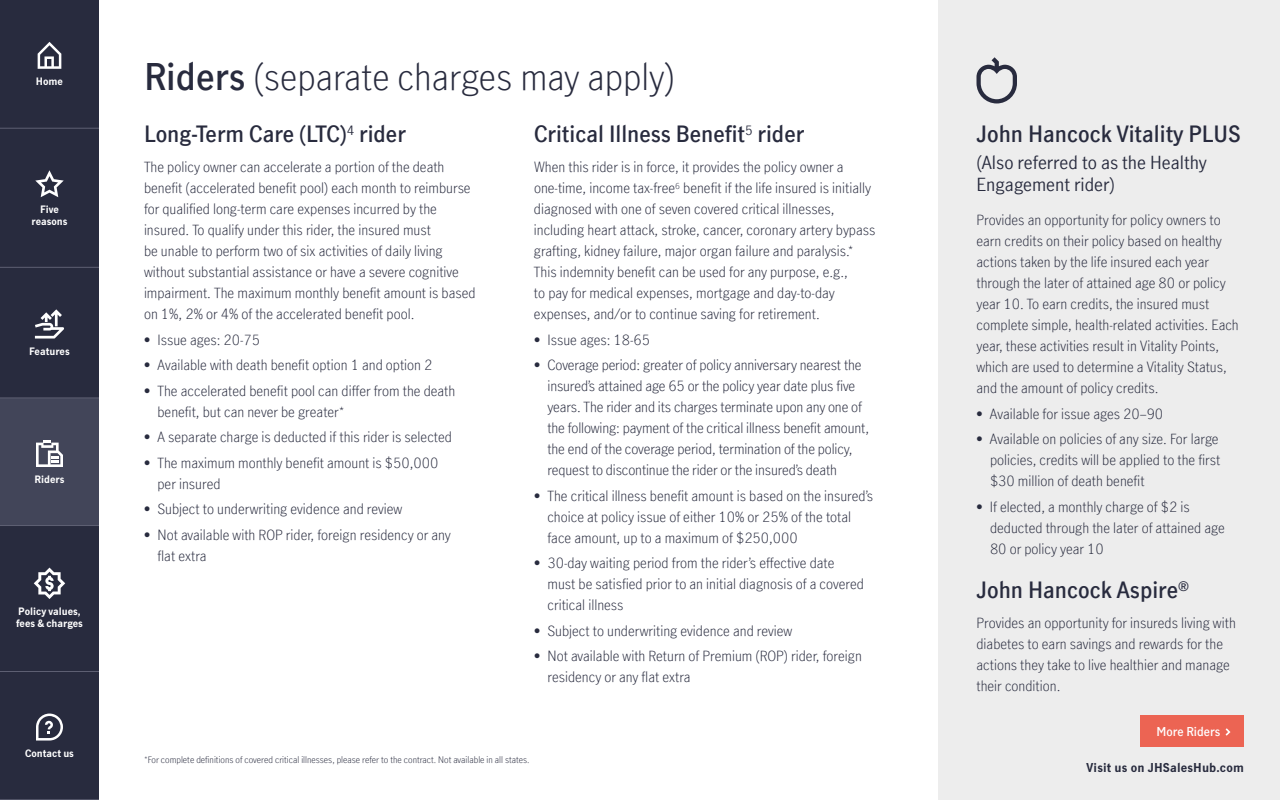
<style>
.page{position:relative;width:1280px;height:800px;background:#fff}
.page>*{position:absolute;margin:0;border:0;box-sizing:border-box;transform-origin:0 0}
.page_head{font:300 36px "Manulife JH Sans Optimized";color:#282b3e}
.specification_text_h{font:600 22px "Manulife JH Sans Optimized";color:#282b3e}
.specification_text_h-2{font:18px/22px "Manulife JH Sans Optimized";color:#282b3e}
.specification_text{font:300 14px/21px "Manulife JH Sans Optimized";color:#282b3e}
.specification_text_n{font:300 14px/21px "Manulife JH Sans Optimized";color:#282b3e}
.t1{font:700 12px "Manulife JH Sans Optimized";letter-spacing:.015em;color:#282b3e}
.t2{font:600 12px "Manulife JH Sans Optimized";color:#fff}
.t3{font:700 10px/12px "Manulife JH Sans Optimized";color:#fff;text-align:center}
.specification_text_n-2{font:300 9px "Manulife JH Sans Optimized";color:#282b3e}
.s1{font-weight:600}
</style>
<div class="page">
<div style="left:0;top:0;width:99px;height:800px;background:#282b3e"></div>
<div style="left:938px;top:0;width:342px;height:800px;background:#ededed"></div>
<svg style="left:976px;top:57px;width:41px;height:46px"></svg>
<div style="left:0;top:398px;width:99px;height:127px;background:#424559"></div>
<hr style="left:0;top:128px;width:99px;height:1px;background:#5e6073">
<hr style="left:0;top:267px;width:99px;height:1px;background:#5e6073">
<hr style="left:0;top:398px;width:99px;height:1px;background:#5e6073">
<hr style="left:0;top:525px;width:99px;height:1px;background:#5e6073">
<hr style="left:0;top:671px;width:99px;height:1px;background:#5e6073">
<hr style="left:0;top:799px;width:99px;height:1px;background:#5e6073">
<svg style="left:36px;top:440px;width:27px;height:27px"></svg>
<svg style="left:38px;top:42px;width:23px;height:27px"></svg>
<svg style="left:35px;top:170px;width:29px;height:27px"></svg>
<svg style="left:35px;top:309px;width:29px;height:30px"></svg>
<svg style="left:36px;top:714px;width:27px;height:27px"></svg>
<svg style="left:34px;top:568px;width:31px;height:31px"></svg>
<div style="left:1140px;top:716px;width:104px;height:31px;background:#ec6453"></div>
<svg style="left:1226px;top:728px;width:4px;height:8px"></svg>
<p class="t3" style="left:36px;top:75px;width:29px">Home</p>
<p class="t3" style="left:31px;top:203px;width:38px">Five reasons</p>
<p class="t3" style="left:29px;top:345px;width:42px">Features</p>
<p class="t3" style="left:35px;top:473px;width:31px">Riders</p>
<p class="t3" style="left:16px;top:605px;width:68px;text-align:left">Policy values, fees &amp; charges</p>
<p class="t3" style="left:25px;top:747px;width:50px">Contact us</p>
<p class="page_head" style="left:144px;top:52px;width:533px"><span class="s1">Riders</span> (separate charges may apply)</p>
<p class="specification_text_h" style="left:534px;top:119px;width:272px">Critical Illness Benefit<sup>5</sup> rider</p>
<p class="specification_text" style="left:534px;top:156px;width:343px">When this rider is in force, it provides the policy owner a one-time, income tax-free<sup>6</sup> benefit if the life insured is initially diagnosed with one of seven covered critical illnesses, including heart attack, stroke, cancer, coronary artery bypass grafting, kidney failure, major organ failure and paralysis.* This indemnity benefit can be used for any purpose, e.g.,<br>to pay for medical expenses, mortgage and day-to-day expenses, and/or to continue saving for retirement.</p>
<p class="specification_text" style="left:534px;top:329px;width:118px">• Issue ages: 18-65</p>
<p class="specification_text" style="left:548px;top:354px;width:323px;text-indent:-14px">• Coverage period: greater of policy anniversary nearest the insured’s attained age 65 or the policy year date plus five years. The rider and its charges terminate upon any one of the following: payment of the critical illness benefit amount, the end of the coverage period, termination of the policy, request to discontinue the rider or the insured’s death</p>
<p class="specification_text" style="left:548px;top:485px;width:327px;text-indent:-14px">• The critical illness benefit amount is based on the insured’s choice at policy issue of either 10% or 25% of the total face amount, up to a maximum of $250,000</p>
<p class="specification_text" style="left:548px;top:552px;width:318px;text-indent:-14px">• 30-day waiting period from the rider’s effective date must be satisfied prior to an initial diagnosis of a covered critical illness</p>
<p class="specification_text" style="left:534px;top:620px;width:260px">• Subject to underwriting evidence and review</p>
<p class="specification_text" style="left:548px;top:645px;width:316px;text-indent:-14px">• Not available with Return of Premium (ROP) rider, foreign residency or any flat extra</p>
<p class="specification_text_h" style="left:144px;top:119px;width:263px">Long-Term Care (LTC)<sup>4</sup> rider</p>
<p class="specification_text" style="left:144px;top:156px;width:333px">The policy owner can accelerate a portion of the death benefit (accelerated benefit pool) each month to reimburse for qualified long-term care expenses incurred by the insured. To qualify under this rider, the insured must<br>be unable to perform two of six activities of daily living without substantial assistance or have a severe cognitive impairment. The maximum monthly benefit amount is based on 1%, 2% or 4% of the accelerated benefit pool.</p>
<p class="specification_text" style="left:144px;top:329px;width:118px">• Issue ages: 20-75</p>
<p class="specification_text" style="left:144px;top:354px;width:290px">• Available with death benefit option 1 and option 2</p>
<p class="specification_text" style="left:158px;top:380px;width:299px;text-indent:-14px">• The accelerated benefit pool can differ from the death benefit, but can never be greater*</p>
<p class="specification_text" style="left:144px;top:426px;width:310px">• A separate charge is deducted if this rider is selected</p>
<p class="specification_text_n" style="left:157px;top:452px;width:282px;text-indent:-13px">• The maximum monthly benefit amount is $50,000 per insured</p>
<p class="specification_text_n" style="left:144px;top:498px;width:260px">• Subject to underwriting evidence and review</p>
<p class="specification_text_n" style="left:157px;top:524px;width:295px;text-indent:-13px">• Not available with ROP rider, foreign residency or any flat extra</p>
<p class="specification_text_n-2" style="left:144px;top:754px;width:387px">*For complete definitions of covered critical illnesses, please refer to the contract. Not available in all states.</p>
<p class="specification_text_h" style="left:976px;top:119px;width:266px">John Hancock Vitality PLUS</p>
<p class="specification_text_h-2" style="left:976px;top:150px;width:232px">(Also referred to as the Healthy<br>Engagement rider)</p>
<p class="specification_text" style="left:976px;top:209px;width:264px">Provides an opportunity for policy owners to earn credits on their policy based on healthy actions taken by the life insured each year through the later of attained age 80 or policy year 10. To earn credits, the insured must complete simple, health-related activities. Each year, these activities result in Vitality Points, which are used to determine a Vitality Status, and the amount of policy credits.</p>
<p class="specification_text" style="left:976px;top:403px;width:188px">• Available for issue ages 20–90</p>
<p class="specification_text" style="left:990px;top:428px;width:232px;text-indent:-14px">• Available on policies of any size. For large policies, credits will be applied to the first $30 million of death benefit</p>
<p class="specification_text" style="left:990px;top:496px;width:236px;text-indent:-14px">• If elected, a monthly charge of $2 is deducted through the later of attained age<br>80 or policy year 10</p>
<p class="specification_text_h" style="left:976px;top:575px;width:214px">John Hancock Aspire<sup>®</sup></p>
<p class="specification_text" style="left:976px;top:612px;width:261px">Provides an opportunity for insureds living with diabetes to earn savings and rewards for the actions they take to live healthier and manage their condition.</p>
<p class="t2" style="left:1157px;top:723px;width:65px">More Riders</p>
<p class="t1" style="left:1086px;top:759px;width:159px">Visit us on JHSalesHub.com</p>
</div>
